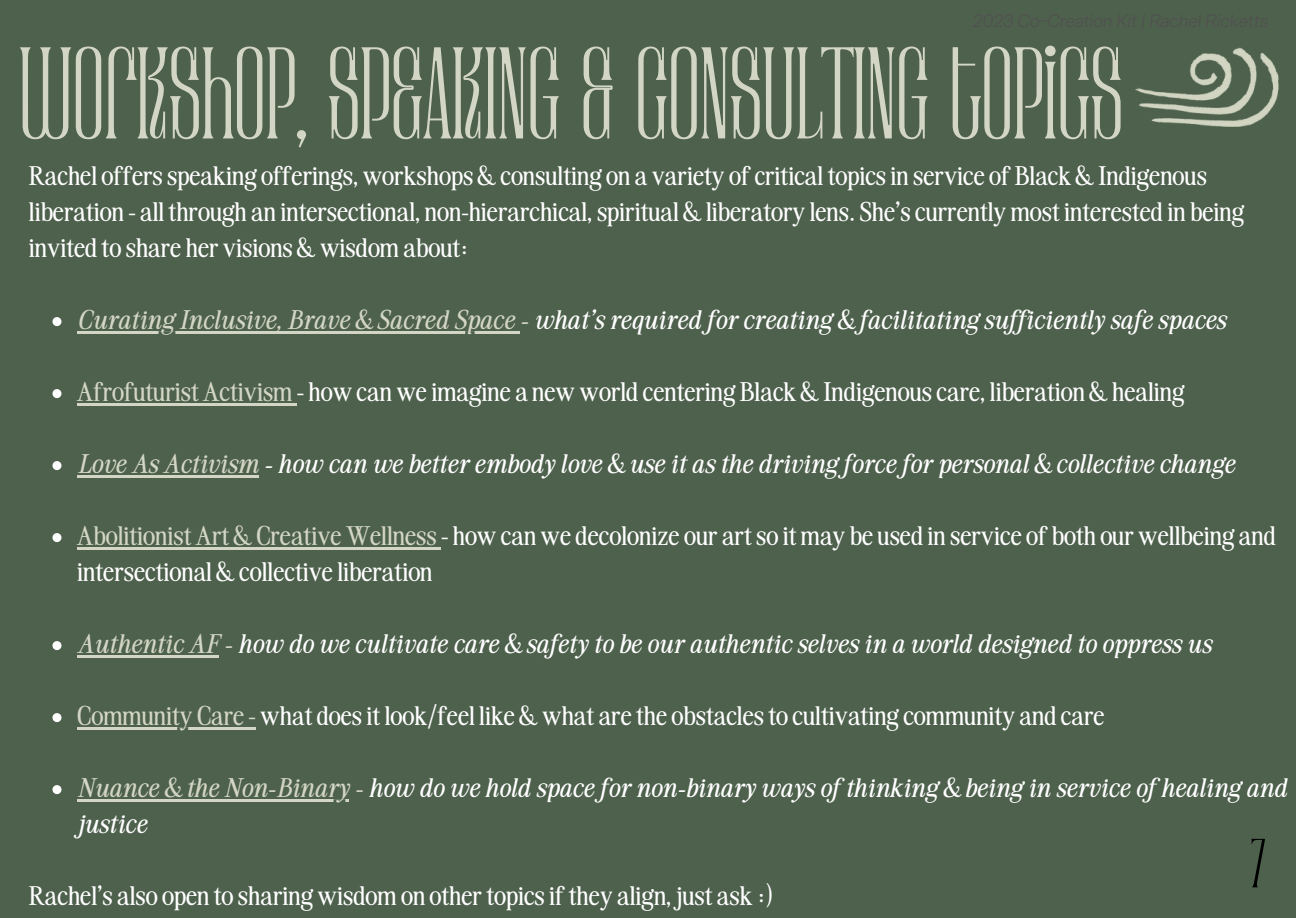
<style>
.page{position:relative;width:1296px;height:918px;background:#4e614d}
.page>*{position:absolute;margin:0;border:0;box-sizing:border-box;transform-origin:0 0}
.t1{font:112.8px "Ramose";color:#d3d6c4}
.t2{font:60px "Ramose";color:#000}
.t3{font:28.5px/36px "Very Vogue Text";color:#fff}
.t4{font:italic 28.5px/36px "Very Vogue Text";color:#fff}
.s1{color:#d3d6c4}
</style>
<div class="page">
<svg style="left:52px;top:317px;width:9px;height:9px"></svg>
<hr style="left:77px;top:332px;width:443px;height:2px;background:#d3d6c4">
<svg style="left:52px;top:389px;width:9px;height:9px"></svg>
<hr style="left:77px;top:404px;width:215px;height:2px;background:#d3d6c4">
<svg style="left:52px;top:461px;width:9px;height:9px"></svg>
<hr style="left:77px;top:476px;width:181px;height:2px;background:#d3d6c4">
<svg style="left:52px;top:533px;width:9px;height:9px"></svg>
<hr style="left:77px;top:548px;width:364px;height:2px;background:#d3d6c4">
<svg style="left:52px;top:641px;width:9px;height:9px"></svg>
<hr style="left:77px;top:656px;width:142px;height:2px;background:#d3d6c4">
<svg style="left:52px;top:713px;width:9px;height:9px"></svg>
<hr style="left:77px;top:728px;width:179px;height:2px;background:#d3d6c4">
<svg style="left:52px;top:785px;width:9px;height:9px"></svg>
<hr style="left:77px;top:800px;width:272px;height:2px;background:#d3d6c4">
<img style="left:1135px;top:47px;width:144px;height:80px">
<p class="t1" style="left:19px;top:26px;width:1106px">WORKSHOP, SPEAKING &amp; CONSULTING TOPICS</p>
<p class="t3" style="left:29px;top:157px;width:1217px">Rachel offersspeaking offerings,workshops&amp;consulting on a variety ofcritical topicsin service of Black&amp;Indigenous liberation - all through an intersectional, non-hierarchical,spiritual&amp;liberatory lens. She’scurrentlymost interested in being invited to share her visions&amp;wisdomabout:</p>
<p class="t4" style="left:77px;top:301px;width:1150px"><span class="s1">Curating Inclusive, Brave &amp; Sacred Space -</span> what’s required for creating &amp; facilitating suf iciently safe spaces</p>
<p class="t3" style="left:77px;top:373px;width:1109px"><span class="s1">Afrofuturist Activism</span>- howcanweimagine a newworld centering Black&amp;Indigenouscare, liberation&amp;healing</p>
<p class="t4" style="left:77px;top:445px;width:1159px"><span class="s1">Love As Activism</span> - how can we better embody love &amp; use it as the driving forcefor personal &amp; collective change</p>
<p class="t3" style="left:77px;top:517px;width:1200px"><span class="s1">Abolitionist Art&amp;Creative Wellness</span>- howcanwe decolonize our artso itmay be used in service of both ourwellbeing and intersectional&amp;collectiveliberation</p>
<p class="t4" style="left:77px;top:625px;width:1136px"><span class="s1">Authentic AF -</span> how do we cultivate care &amp; safety to be our authentic selves in a world designed to oppress us</p>
<p class="t3" style="left:77px;top:697px;width:1029px"><span class="s1">Community Care-</span>what doesit look/feel like&amp;what arethe obstaclesto cultivating community and care</p>
<p class="t4" style="left:77px;top:769px;width:1211px"><span class="s1">Nuance &amp; the Non-Binary -</span> how do we hold spacefor non-binary ways of thinking &amp; being in service of healing and justice</p>
<p class="t2" style="left:1247px;top:828px;width:25px">7</p>
<p class="t3" style="left:29px;top:877px;width:746px">Rachel’s also open to sharingwisdomon othertopicsifthey align, just ask :)</p>
</div>
